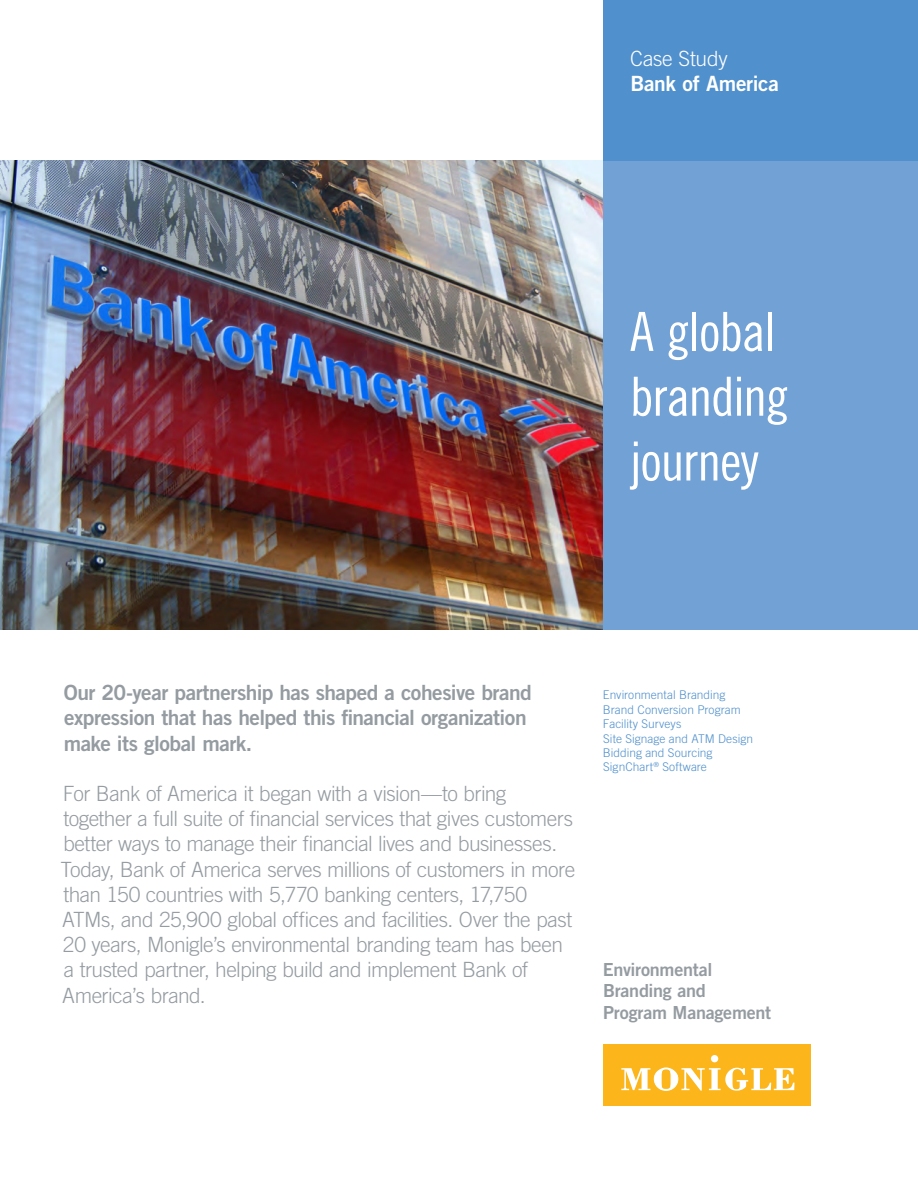
<style>
.page{position:relative;width:918px;height:1188px;background:#fff}
.page>*{position:absolute;margin:0;border:0;box-sizing:border-box;transform-origin:0 0}
.t1{font:54px/64.8px "Trade Gothic Cond Eighteen";letter-spacing:-.025em;color:#fff}
.t2{font:300 21px/25.2px "Trade Gothic LT Std";letter-spacing:-.025em;color:#959ca1}
.t3{font:21px/25.2px "Trade Gothic LT Std Bd 2";letter-spacing:-.025em;color:#959ca1}
.t4{font:21px "Trade Gothic LT Std Bd 2";letter-spacing:-.015em;color:#fff}
.t5{font:300 21px "Trade Gothic LT Std";letter-spacing:-.015em;color:#fff}
.t6{font:18px/21.6px "Trade Gothic LT Std Bd 2";letter-spacing:-.015em;color:#959ca1}
.t7{font:300 12px/14.4px "Trade Gothic LT Std";color:#5090cc}
</style>
<div class="page">
<div style="left:603px;top:1044px;width:208px;height:61px;background:#fcb61c"></div>
<svg style="left:621px;top:1068px;width:173px;height:23px"></svg>
<div style="left:711px;top:1055px;width:7px;height:7px;background:#fff;border-radius:50%"></div>
<img style="left:0;top:160px;width:603px;height:470px">
<div style="left:603px;top:140px;width:315px;height:490px;background:#71a1d5"></div>
<div style="left:603px;top:0;width:315px;height:160px;background:#5090cc"></div>
<p class="t5" style="left:630px;top:46px;width:99px">Case Study</p>
<p class="t4" style="left:630px;top:71px;width:150px">Bank of America</p>
<h1 class="t1" style="left:630px;top:299px;width:161px">A global branding journey</h1>
<p class="t3" style="left:64px;top:680px;width:470px">Our 20-year partnership has shaped a cohesive brand expression that has helped this financial organization make its global mark.</p>
<p class="t2" style="left:60px;top:781px;width:516px">For Bank of America it began with a vision—to bring together a full suite of financial services that gives customers better ways to manage their financial lives and businesses.<br>Today, Bank of America serves millions of customers in more than 150 countries with 5,770 banking centers, 17,750<br>ATMs, and 25,900 global offices and facilities. Over the past 20 years, Monigle’s environmental branding team has been a trusted partner, helping build and implement Bank of America’s brand.</p>
<p class="t7" style="left:603px;top:688px;width:152px">Environmental Branding<br>Brand Conversion Program<br>Facility Surveys<br>Site Signage and ATM Design<br>Bidding and Sourcing<br>SignChart<sup>®</sup> Software</p>
<p class="t6" style="left:603px;top:958px;width:170px">Environmental<br>Branding and<br>Program Management</p>
</div>
